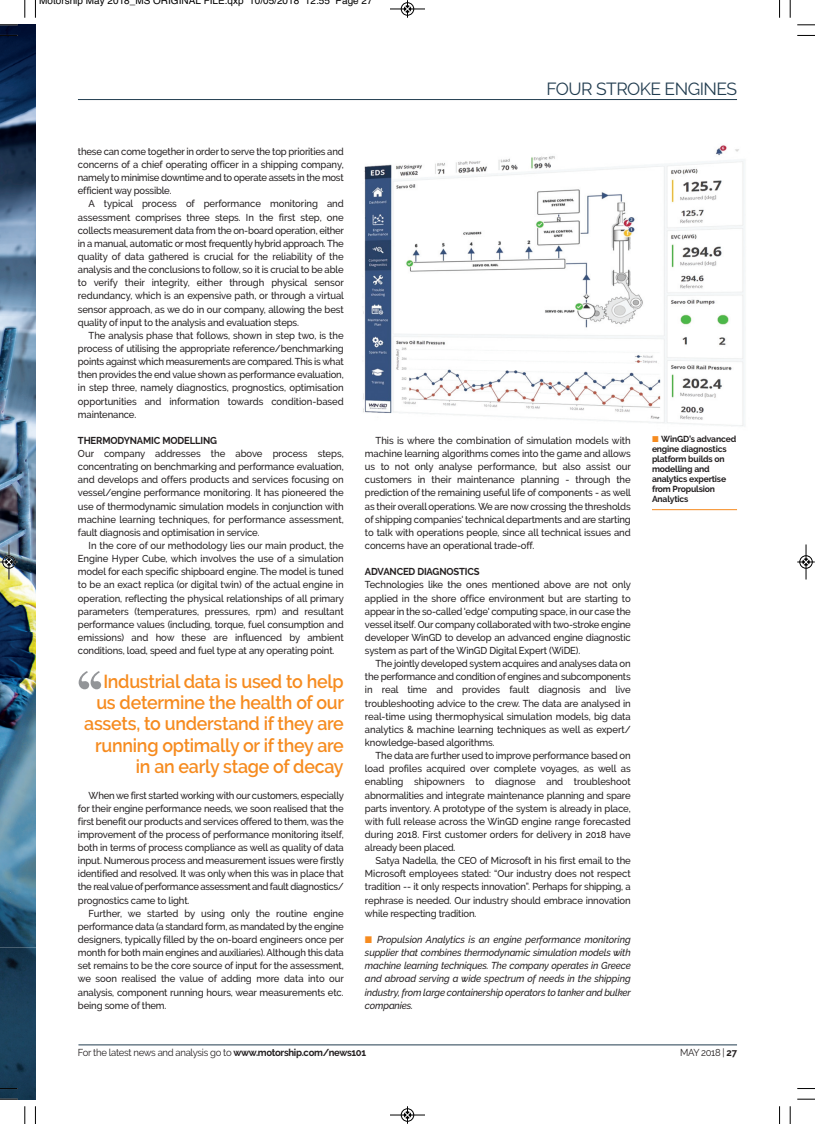
<style>
.page{position:relative;width:815px;height:1124px;background:#fff}
.page>*{position:absolute;margin:0;border:0;box-sizing:border-box;transform-origin:0 0}
.t1{font:75px "Times";color:#939598}
.t2{font:600 18.75px/21.2px "Raleway";letter-spacing:-.015em;color:#f68b1f;text-align:right;scale:.95 1}
.t3{font:17.5px "Raleway";letter-spacing:-.03em;color:#223d50}
.t4{font:500 10px/13.1px "Raleway";letter-spacing:-.015em;color:#231f20;text-align:justify;scale:.95 1}
.t5{font:italic 500 10px/13.1px "Raleway";letter-spacing:-.015em;color:#231f20;text-align:justify;scale:.95 1}
.t6{font:10px "Raleway";letter-spacing:-.03em;color:#231f20;scale:.95 1}
.t7{font:10px "Helvetica";color:#000}
.t8{font:700 10px "Raleway";letter-spacing:-.015em;color:#231f20;scale:.95 1}
.t9{font:700 8.75px/10px "Raleway";letter-spacing:-.02em;color:#231f20}
.s1{font-weight:700}
</style>
<div class="page">
<hr style="left:78px;top:1044px;width:659px;height:1px;background:#223d50">
<hr style="left:78px;top:99px;width:659px;height:1px;background:#223d50">
<img style="left:363px;top:145px;width:382px;height:282px">
<hr style="left:652px;top:509px;width:85px;height:1px;background:#f68b1f">
<img style="left:0;top:25px;width:35px;height:1073px">
<svg style="left:35px;top:0;width:1px;height:18px"></svg>
<svg style="left:0;top:35px;width:18px;height:1px"></svg>
<svg style="left:779px;top:0;width:1px;height:18px"></svg>
<svg style="left:797px;top:35px;width:18px;height:1px"></svg>
<svg style="left:35px;top:1106px;width:1px;height:17px"></svg>
<svg style="left:0;top:1087px;width:18px;height:2px"></svg>
<svg style="left:779px;top:1106px;width:1px;height:17px"></svg>
<svg style="left:797px;top:1088px;width:18px;height:1px"></svg>
<svg style="left:24px;top:0;width:2px;height:18px"></svg>
<svg style="left:0;top:24px;width:18px;height:2px"></svg>
<svg style="left:790px;top:0;width:1px;height:18px"></svg>
<svg style="left:797px;top:24px;width:18px;height:2px"></svg>
<svg style="left:24px;top:1106px;width:2px;height:17px"></svg>
<svg style="left:0;top:1098px;width:18px;height:1px"></svg>
<svg style="left:790px;top:1106px;width:1px;height:17px"></svg>
<svg style="left:797px;top:1098px;width:18px;height:1px"></svg>
<div style="left:401px;top:2px;width:13px;height:14px;border:1px solid #fff;border-radius:50%"></div>
<hr style="left:390px;top:9px;width:35px;height:1px;background:#000">
<div style="left:401px;top:3px;width:13px;height:12px;border:1px solid #000;border-radius:50%"></div>
<svg style="left:404px;top:0;width:7px;height:18px"></svg>
<hr style="left:390px;top:1114px;width:35px;height:1px;background:#000">
<div style="left:401px;top:1108px;width:13px;height:13px;border:1px solid #000;border-radius:50%"></div>
<svg style="left:404px;top:1106px;width:7px;height:17px"></svg>
<div style="left:2px;top:555px;width:14px;height:13px;border:1px solid #fff;border-radius:50%"></div>
<hr style="left:9px;top:544px;width:1px;height:35px;background:#000">
<div style="left:3px;top:555px;width:12px;height:13px;border:1px solid #000;border-radius:50%"></div>
<svg style="left:0;top:558px;width:18px;height:7px"></svg>
<div style="left:799px;top:555px;width:14px;height:13px;border:1px solid #fff;border-radius:50%"></div>
<hr style="left:806px;top:544px;width:1px;height:35px;background:#000">
<div style="left:800px;top:555px;width:12px;height:13px;border:1px solid #000;border-radius:50%"></div>
<svg style="left:797px;top:558px;width:18px;height:7px"></svg>
<p class="t7" style="left:39px;top:-3px;width:335px">Motorship May 2018_MS ORIGINAL FILE.qxp 10/05/2018 12:55 Page 27</p>
<h3 class="t3" style="left:546px;top:82px;width:192px">FOUR STROKE ENGINES</h3>
<p class="t4" style="left:78px;top:146px;width:281px">these can come together in order to serve the top priorities and concerns of a chief operating officer in a shipping company, namely to minimise downtime and to operate assets in the most efficient way possible.</p>
<p class="t4" style="left:78px;top:198px;width:282px;text-indent:11px">A typical process of performance monitoring and assessment comprises three steps. In the first step, one collects measurement data from the on-board operation, either in a manual, automatic or most frequently hybrid approach. The quality of data gathered is crucial for the reliability of the analysis and the conclusions to follow, so it is crucial to be able to verify their integrity, either through physical sensor redundancy, which is an expensive path, or through a virtual sensor approach, as we do in our company, allowing the best quality of input to the analysis and evaluation steps.</p>
<p class="t4" style="left:78px;top:330px;width:281px;text-indent:11px">The analysis phase that follows, shown in step two, is the process of utilising the appropriate reference/benchmarking points against which measurements are compared. This is what then provides the end value shown as performance evaluation, in step three, namely diagnostics, prognostics, optimisation opportunities and information towards condition-based maintenance.</p>
<p class="t8" style="left:78px;top:436px;width:148px">THERMODYNAMIC MODELLING</p>
<p class="t4" style="left:78px;top:448px;width:281px">Our company addresses the above process steps, concentrating on benchmarking and performance evaluation, and develops and offers products and services focusing on vessel/engine performance monitoring. It has pioneered the use of thermodynamic simulation models in conjunction with machine learning techniques, for performance assessment, fault diagnosis and optimisation in service.</p>
<p class="t4" style="left:78px;top:540px;width:282px;text-indent:11px">In the core of our methodology lies our main product, the Engine Hyper Cube, which involves the use of a simulation model for each specific shipboard engine. The model is tuned to be an exact replica (or digital twin) of the actual engine in operation, reflecting the physical relationships of all primary parameters (temperatures, pressures, rpm) and resultant performance values (including, torque, fuel consumption and emissions) and how these are influenced by ambient conditions, load, speed and fuel type at any operating point.</p>
<h1 class="t1" style="left:72px;top:669px;width:38px">‘‘</h1>
<h2 class="t2" style="left:84px;top:672px;width:275px">Industrial data is used to help us determine the health of our assets, to understand if they are running optimally or if they are in an early stage of decay</h2>
<p class="t4" style="left:78px;top:789px;width:282px;text-indent:11px">When we first started working with our customers, especially for their engine performance needs, we soon realised that the first benefit our products and services offered to them, was the improvement of the process of performance monitoring itself, both in terms of process compliance as well as quality of data input. Numerous process and measurement issues were firstly identified and resolved. It was only when this was in place that the real value of performance assessment and fault diagnostics/ prognostics came to light.</p>
<p class="t4" style="left:78px;top:907px;width:281px;text-indent:11px">Further, we started by using only the routine engine performance data (a standard form, as mandated by the engine designers, typically filled by the on-board engineers once per month for both main engines and auxiliaries). Although this data set remains to be the core source of input for the assessment, we soon realised the value of adding more data into our analysis, component running hours, wear measurements etc. being some of them.</p>
<p class="t4" style="left:365px;top:435px;width:282px;text-indent:11px">This is where the combination of simulation models with machine learning algorithms comes into the game and allows us to not only analyse performance, but also assist our customers in their maintenance planning - through the prediction of the remaining useful life of components - as well as their overall operations. We are now crossing the thresholds of shipping companies' technical departments and are starting to talk with operations people, since all technical issues and concerns have an operational trade-off.</p>
<p class="t8" style="left:365px;top:568px;width:122px">ADVANCED DIAGNOSTICS</p>
<p class="t4" style="left:365px;top:579px;width:282px">Technologies like the ones mentioned above are not only applied in the shore office environment but are starting to appear in the so-called 'edge' computing space, in our case the vessel itself. Our company collaborated with two-stroke engine developer WinGD to develop an advanced engine diagnostic system as part of the WinGD Digital Expert (WiDE).</p>
<p class="t4" style="left:365px;top:658px;width:281px;text-indent:11px">The jointly developed system acquires and analyses data on the performance and condition of engines and subcomponents in real time and provides fault diagnosis and live troubleshooting advice to the crew. The data are analysed in real-time using thermophysical simulation models, big data analytics &amp; machine learning techniques as well as expert/ knowledge-based algorithms.</p>
<p class="t4" style="left:365px;top:750px;width:281px;text-indent:11px">The data are further used to improve performance based on load profiles acquired over complete voyages, as well as enabling shipowners to diagnose and troubleshoot abnormalities and integrate maintenance planning and spare parts inventory. A prototype of the system is already in place, with full release across the WinGD engine range forecasted during 2018. First customer orders for delivery in 2018 have already been placed.</p>
<p class="t4" style="left:365px;top:855px;width:281px;text-indent:11px">Satya Nadella, the CEO of Microsoft in his first email to the Microsoft employees stated: “Our industry does not respect tradition -- it only respects innovation”. Perhaps for shipping, a rephrase is needed. Our industry should embrace innovation while respecting tradition.</p>
<p class="t5" style="left:365px;top:933px;width:281px;text-indent:12px">Propulsion Analytics is an engine performance monitoring supplier that combines thermodynamic simulation models with machine learning techniques. The company operates in Greece and abroad serving a wide spectrum of needs in the shipping industry, from large containership operators to tanker and bulker companies.</p>
<p class="t9" style="left:652px;top:435px;width:86px;text-indent:9px">WinGD’s advanced engine diagnostics platform builds on modelling and analytics expertise from Propulsion<br>Analytics</p>
<p class="t6" style="left:78px;top:1048px;width:305px">For the latest news and analysis go to <span class="s1">www.motorship.com/news101</span></p>
<p class="t6" style="left:680px;top:1048px;width:62px">MAY 2018 | <span class="s1">27</span></p>
</div>
